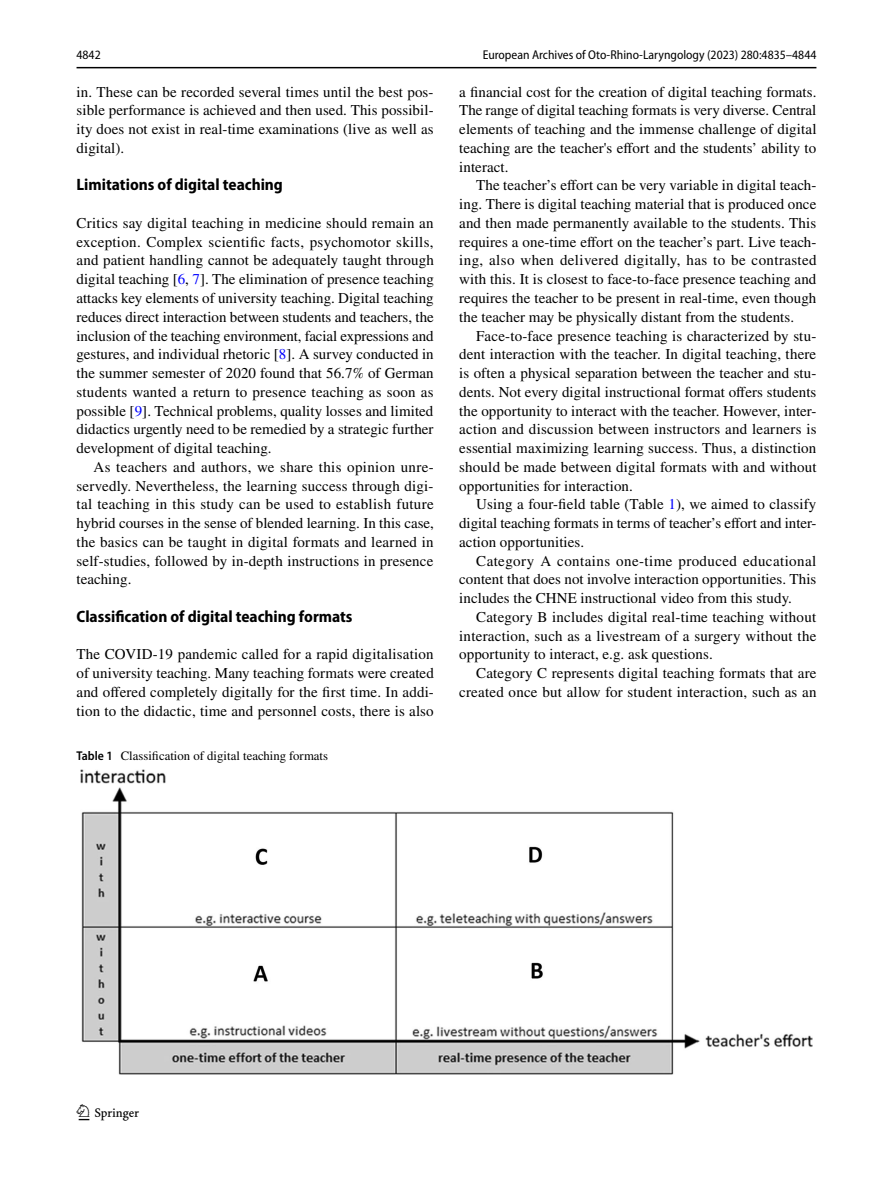
<style>
.page{position:relative;width:893px;height:1187px;background:#fff}
.page>*{position:absolute;margin:0;border:0;box-sizing:border-box;transform-origin:0 0}
.t1{font:22.5px "Springnew Regular 2";color:#000}
.t2{font:700 semi-condensed 16.5px "Myriad Pro";color:#000}
.t3{font:15px/18.8px "STIX";letter-spacing:.005em;color:#000;text-align:justify}
.t4{font:semi-condensed 12.75px "Myriad Pro";color:#000}
.t5{font:12.75px "STIX";color:#000}
.s1{color:#00f}
.s2{font-family:"Myriad Pro";font-weight:600;font-stretch:semi-condensed}
</style>
<div class="page">
<hr style="left:77px;top:67px;width:739px;height:1px;background:#000">
<img style="left:81px;top:769px;width:731px;height:304px">
<p class="t4" style="left:77px;top:48px;width:26px">4842</p>
<p class="t4" style="left:483px;top:48px;width:335px">European Archives of Oto-Rhino-Laryngology (2023) 280:4835–4844</p>
<p class="t3" style="left:77px;top:83px;width:359px">in. These can be recorded several times until the best pos&shy;sible performance is achieved and then used. This possibil&shy;ity does not exist in real-time examinations (live as well as digital).</p>
<p class="t2" style="left:77px;top:176px;width:208px">Limitations of digital teaching</p>
<p class="t3" style="left:77px;top:214px;width:359px">Critics say digital teaching in medicine should remain an exception. Complex scientific facts, psychomotor skills, and patient handling cannot be adequately taught through digital teaching [<span class="s1">6</span>, <span class="s1">7</span>]. The elimination of presence teaching attacks key elements of university teaching. Digital teaching reduces direct interaction between students and teachers, the inclusion of the teaching environment, facial expressions and gestures, and individual rhetoric [<span class="s1">8</span>]. A survey conducted in the summer semester of 2020 found that 56.7% of German students wanted a return to presence teaching as soon as possible [<span class="s1">9</span>]. Technical problems, quality losses and limited didactics urgently need to be remedied by a strategic further development of digital teaching.</p>
<p class="t3" style="left:77px;top:458px;width:359px;text-indent:17px">As teachers and authors, we share this opinion unre&shy;servedly. Nevertheless, the learning success through digi&shy;tal teaching in this study can be used to establish future hybrid courses in the sense of blended learning. In this case, the basics can be taught in digital formats and learned in self-studies, followed by in-depth instructions in presence teaching.</p>
<p class="t2" style="left:77px;top:607px;width:278px">Classification of digital teaching formats</p>
<p class="t3" style="left:77px;top:646px;width:359px">The COVID-19 pandemic called for a rapid digitalisation of university teaching. Many teaching formats were created and offered completely digitally for the first time. In addi&shy;tion to the didactic, time and personnel costs, there is also</p>
<p class="t5" style="left:77px;top:746px;width:253px"><span class="s2">Table 1</span> Classification of digital teaching formats</p>
<p class="t3" style="left:459px;top:83px;width:359px">a financial cost for the creation of digital teaching formats.<br>The range of digital teaching formats is very diverse. Central elements of teaching and the immense challenge of digital teaching are the teacher's effort and the students’ ability to interact.</p>
<p class="t3" style="left:459px;top:177px;width:359px;text-indent:17px">The teacher’s effort can be very variable in digital teach&shy;ing. There is digital teaching material that is produced once and then made permanently available to the students. This requires a one-time effort on the teacher’s part. Live teach&shy;ing, also when delivered digitally, has to be contrasted with this. It is closest to face-to-face presence teaching and requires the teacher to be present in real-time, even though the teacher may be physically distant from the students.</p>
<p class="t3" style="left:459px;top:327px;width:359px;text-indent:17px">Face-to-face presence teaching is characterized by stu&shy;dent interaction with the teacher. In digital teaching, there is often a physical separation between the teacher and stu&shy;dents. Not every digital instructional format offers students the opportunity to interact with the teacher. However, inter&shy;action and discussion between instructors and learners is essential maximizing learning success. Thus, a distinction should be made between digital formats with and without opportunities for interaction.</p>
<p class="t3" style="left:459px;top:496px;width:359px;text-indent:17px">Using a four-field table (Table <span class="s1">1</span>), we aimed to classify digital teaching formats in terms of teacher’s effort and inter&shy;action opportunities.</p>
<p class="t3" style="left:459px;top:552px;width:359px;text-indent:17px">Category A contains one-time produced educational content that does not involve interaction opportunities. This includes the CHNE instructional video from this study.</p>
<p class="t3" style="left:459px;top:608px;width:359px;text-indent:17px">Category B includes digital real-time teaching without interaction, such as a livestream of a surgery without the opportunity to interact, e.g. ask questions.</p>
<p class="t3" style="left:459px;top:664px;width:359px;text-align:right">Category C represents digital teaching formats that are created once but allow for student interaction, such as an</p>
<h1 class="t1" style="left:79px;top:1104px;width:62px">1 3</h1>
</div>
